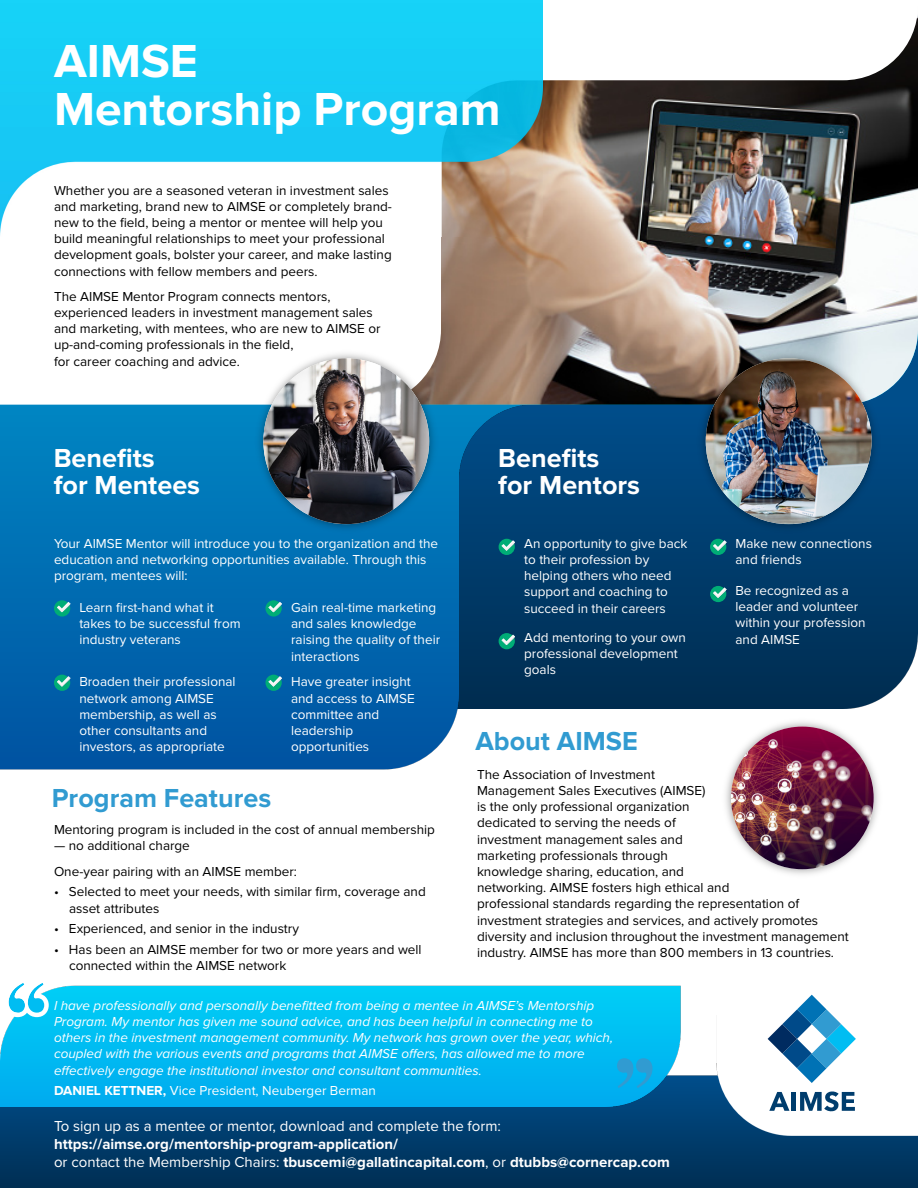
<style>
.page{position:relative;width:918px;height:1188px;background:#fff}
.page>*{position:absolute;margin:0;border:0;box-sizing:border-box;transform-origin:0 0}
.t1{font:700 48px/48px "Proxima Nova";color:#fff}
.t2{font:700 27px/27px "Proxima Nova";color:#fff}
.t3{font:700 27px "Proxima Nova";color:#319bd1}
.t4{font:700 15px/18px "Proxima Nova";color:#fff}
.t5{font:15px "Proxima Nova";color:#fff}
.t6{font:13.5px/16.2px "Proxima Nova";color:#000}
.t7{font:13.5px/16.2px "Proxima Nova";color:#fff}
.t8{font:italic 13.5px/16.2px "Proxima Nova";color:#fff}
.s1{font-weight:700}
.s2{font-weight:400}
</style>
<div class="page">
<img style="left:0;top:1106px;width:918px;height:82px">
<img style="left:0;top:405px;width:918px;height:701px">
<img style="left:0;top:0;width:918px;height:405px">
<img style="left:0;top:0;width:542px;height:237px">
<svg style="left:768px;top:995px;width:88px;height:88px"></svg>
<svg style="left:769px;top:1092px;width:20px;height:19px"></svg>
<div style="left:791px;top:1092px;width:5px;height:19px;background:#003d6d"></div>
<svg style="left:800px;top:1091px;width:55px;height:21px"></svg>
<img style="left:254px;top:349px;width:184px;height:184px">
<img style="left:263px;top:358px;width:166px;height:166px;border-radius:50%">
<img style="left:696px;top:349px;width:185px;height:184px">
<img style="left:706px;top:359px;width:166px;height:165px;border-radius:50%">
<img style="left:722px;top:717px;width:161px;height:162px">
<img style="left:731px;top:727px;width:143px;height:142px;border-radius:50%">
<svg style="left:54px;top:600px;width:16px;height:17px"></svg>
<svg style="left:57px;top:602px;width:13px;height:10px"></svg>
<div style="left:499px;top:539px;width:16px;height:16px;background:#00ad76;border-radius:50%"></div>
<svg style="left:502px;top:540px;width:13px;height:11px"></svg>
<div style="left:710px;top:539px;width:16px;height:16px;background:#00ad76;border-radius:50%"></div>
<svg style="left:713px;top:540px;width:14px;height:11px"></svg>
<svg style="left:499px;top:633px;width:16px;height:16px"></svg>
<svg style="left:502px;top:635px;width:13px;height:10px"></svg>
<div style="left:710px;top:586px;width:16px;height:16px;background:#00ad76;border-radius:50%"></div>
<svg style="left:713px;top:587px;width:14px;height:11px"></svg>
<svg style="left:266px;top:600px;width:16px;height:17px"></svg>
<svg style="left:269px;top:602px;width:13px;height:10px"></svg>
<div style="left:54px;top:675px;width:16px;height:16px;background:#00ad76;border-radius:50%"></div>
<svg style="left:57px;top:676px;width:13px;height:11px"></svg>
<div style="left:266px;top:675px;width:16px;height:16px;background:#00ad76;border-radius:50%"></div>
<svg style="left:269px;top:676px;width:13px;height:11px"></svg>
<svg style="left:4px;top:978px;width:45px;height:39px"></svg>
<svg style="left:617px;top:1058px;width:35px;height:30px"></svg>
<h1 class="t1" style="left:54px;top:39px;width:448px">AIMSE<br>Mentorship Program</h1>
<p class="t6" style="left:54px;top:183px;width:339px">Whether you are a seasoned veteran in investment sales and marketing, brand new to AIMSE or completely brand&shy;new to the field, being a mentor or mentee will help you build meaningful relationships to meet your professional development goals, bolster your career, and make lasting connections with fellow members and peers.</p>
<p class="t6" style="left:54px;top:289px;width:328px">The AIMSE Mentor Program connects mentors, experienced leaders in investment management sales and marketing, with mentees, who are new to AIMSE or up-and-coming professionals in the field,<br>for career coaching and advice.</p>
<h2 class="t2" style="left:54px;top:446px;width:148px">Benefits<br>for Mentees</h2>
<h2 class="t2" style="left:498px;top:446px;width:143px">Benefits for Mentors</h2>
<p class="t7" style="left:54px;top:536px;width:386px">Your AIMSE Mentor will introduce you to the organization and the education and networking opportunities available. Through this program, mentees will:</p>
<p class="t7" style="left:79px;top:600px;width:163px">Learn first-hand what it takes to be successful from industry veterans</p>
<p class="t7" style="left:291px;top:600px;width:151px">Gain real-time marketing and sales knowledge raising the quality of their interactions</p>
<p class="t7" style="left:79px;top:674px;width:158px">Broaden their professional network among AIMSE membership, as well as other consultants and investors, as appropriate</p>
<p class="t7" style="left:291px;top:674px;width:125px">Have greater insight and access to AIMSE committee and leadership opportunities</p>
<p class="t7" style="left:524px;top:536px;width:165px">An opportunity to give back to their profession by helping others who need support and coaching to succeed in their careers</p>
<p class="t7" style="left:524px;top:630px;width:163px">Add mentoring to your own professional development goals</p>
<h2 class="t3" style="left:475px;top:729px;width:164px">About AIMSE</h2>
<p class="t7" style="left:735px;top:536px;width:138px">Make new connections and friends</p>
<p class="t7" style="left:735px;top:583px;width:132px">Be recognized as a leader and volunteer within your profession and AIMSE</p>
<h2 class="t3" style="left:52px;top:786px;width:221px">Program Features</h2>
<p class="t6" style="left:54px;top:822px;width:382px">Mentoring program is included in the cost of annual membership</p>
<p class="t6" style="left:54px;top:834px;width:245px;line-height:25.2px">— no additional charge<br>One-year pairing with an AIMSE member:</p>
<p class="t6" style="left:69px;top:884px;width:358px;text-indent:-15px">• Selected to meet your needs, with similar firm, coverage and asset attributes</p>
<p class="t6" style="left:54px;top:921px;width:247px">• Experienced, and senior in the industry</p>
<p class="t6" style="left:69px;top:942px;width:354px;text-indent:-15px">• Has been an AIMSE member for two or more years and well connected within the AIMSE network</p>
<p class="t6" style="left:477px;top:767px;width:373px">The Association of Investment<br>Management Sales Executives (AIMSE)<br>is the only professional organization<br>dedicated to serving the needs of<br>investment management sales and<br>marketing professionals through<br>knowledge sharing, education, and<br>networking. AIMSE fosters high ethical and<br>professional standards regarding the representation of investment strategies and services, and actively promotes diversity and inclusion throughout the investment management industry. AIMSE has more than 800 members in 13 countries.</p>
<p class="t8" style="left:54px;top:998px;width:561px">I have professionally and personally benefitted from being a mentee in AIMSE’s Mentorship Program. My mentor has given me sound advice, and has been helpful in connecting me to others in the investment management community. My network has grown over the year, which, coupled with the various events and programs that AIMSE offers, has allowed me to more effectively engage the institutional investor and consultant communities.</p>
<p class="t7" style="left:54px;top:1083px;width:323px"><span class="s1">DANIEL KETTNER,</span> Vice President, Neuberger Berman</p>
<p class="t5" style="left:54px;top:1120px;width:449px">To sign up as a mentee or mentor, download and complete the form:</p>
<p class="t4" style="left:54px;top:1136px;width:617px">https://aimse.org/mentorship-program-application/<br><span class="s2">or contact the Membership Chairs:</span> tbuscemi@gallatincapital.com<span class="s2">, or</span> dtubbs@cornercap.com</p>
</div>
